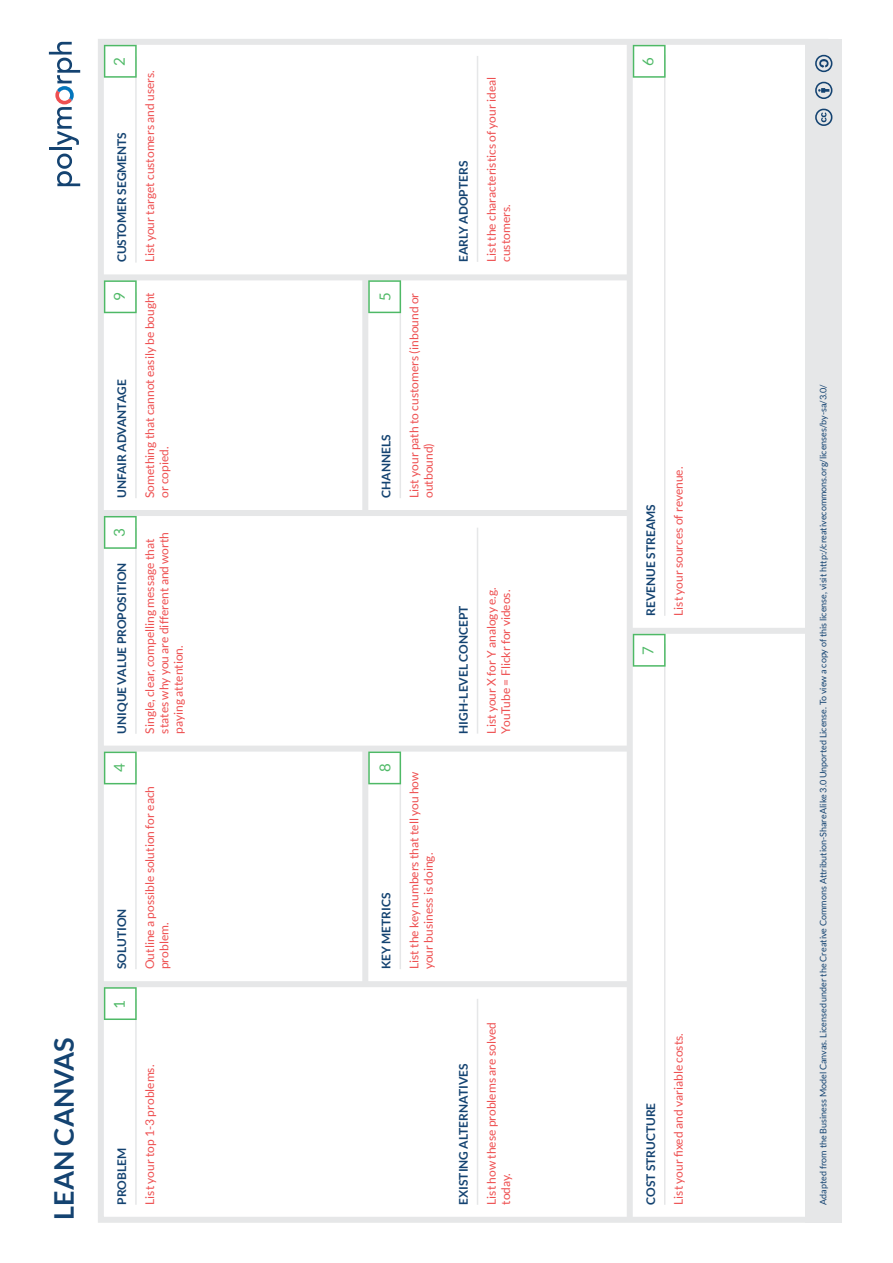
<style>
.page{position:relative;width:893px;height:1263px;background:#fff}
.page>*{position:absolute;margin:0;border:0;box-sizing:border-box;transform-origin:0 0}
.t1{font:700 27px "Lato";color:#144371}
.t2{font:15px "Lato";color:#4eb966}
.t3{font:12px/14.4px "Lato";color:#ee5051}
.t4{font:700 12px "Lato";color:#144371}
.t5{font:9px "Lato";color:#144371}
</style>
<div class="page">
<div style="left:98px;top:39px;width:730px;height:1184px;border:6px solid #e6e7e8"></div>
<div style="left:627px;top:42px;width:6px;height:1178px;background:#e6e7e8"></div>
<div style="left:630px;top:628px;width:199px;height:6px;background:#e6e7e8"></div>
<div style="left:101px;top:981px;width:529px;height:6px;background:#e6e7e8"></div>
<div style="left:101px;top:746px;width:529px;height:6px;background:#e6e7e8"></div>
<div style="left:101px;top:510px;width:529px;height:6px;background:#e6e7e8"></div>
<div style="left:101px;top:274px;width:529px;height:6px;background:#e6e7e8"></div>
<div style="left:362px;top:749px;width:6px;height:235px;background:#e6e7e8"></div>
<div style="left:362px;top:277px;width:6px;height:236px;background:#e6e7e8"></div>
<hr style="left:135px;top:999px;width:2px;height:206px;background:#e6e7e8">
<hr style="left:477px;top:999px;width:1px;height:206px;background:#e6e7e8">
<hr style="left:477px;top:528px;width:1px;height:206px;background:#e6e7e8">
<hr style="left:477px;top:56px;width:1px;height:206px;background:#e6e7e8">
<hr style="left:664px;top:644px;width:1px;height:561px;background:#e6e7e8">
<hr style="left:664px;top:55px;width:1px;height:561px;background:#e6e7e8">
<hr style="left:135px;top:763px;width:2px;height:206px;background:#e6e7e8">
<hr style="left:135px;top:528px;width:2px;height:206px;background:#e6e7e8">
<hr style="left:135px;top:292px;width:2px;height:206px;background:#e6e7e8">
<hr style="left:400px;top:763px;width:1px;height:206px;background:#e6e7e8">
<hr style="left:400px;top:292px;width:1px;height:206px;background:#e6e7e8">
<hr style="left:135px;top:57px;width:2px;height:206px;background:#e6e7e8">
<svg style="left:104px;top:987px;width:33px;height:33px"></svg>
<svg style="left:104px;top:752px;width:33px;height:32px"></svg>
<svg style="left:104px;top:516px;width:33px;height:33px"></svg>
<svg style="left:104px;top:280px;width:33px;height:33px"></svg>
<svg style="left:368px;top:751px;width:33px;height:33px"></svg>
<svg style="left:368px;top:280px;width:33px;height:33px"></svg>
<svg style="left:633px;top:634px;width:33px;height:33px"></svg>
<svg style="left:633px;top:45px;width:33px;height:33px"></svg>
<svg style="left:104px;top:45px;width:33px;height:33px"></svg>
<div style="left:805px;top:39px;width:36px;height:1184px;background:#e6e7e8"></div>
<svg style="left:815px;top:55px;width:17px;height:17px"></svg>
<svg style="left:815px;top:82px;width:17px;height:17px"></svg>
<svg style="left:815px;top:109px;width:17px;height:17px"></svg>
<svg style="left:57px;top:154px;width:23px;height:32px"></svg>
<hr style="left:49px;top:148px;width:23px;height:2px;background:#144371">
<svg style="left:49px;top:42px;width:31px;height:103px"></svg>
<h1 class="t1" style="left:48px;top:1220px;width:184px;rotate:-90deg">LEAN CANVAS</h1>
<p class="t2" style="left:111px;top:66px;width:10px;rotate:-90deg">2</p>
<p class="t4" style="left:115px;top:262px;width:132px;rotate:-90deg">CUSTOMER SEGMENTS</p>
<p class="t2" style="left:111px;top:301px;width:10px;rotate:-90deg">9</p>
<p class="t4" style="left:115px;top:498px;width:120px;rotate:-90deg">UNFAIR ADVANTAGE</p>
<p class="t2" style="left:111px;top:537px;width:10px;rotate:-90deg">3</p>
<p class="t4" style="left:115px;top:734px;width:172px;rotate:-90deg">UNIQUE VALUE PROPOSITION</p>
<p class="t2" style="left:111px;top:772px;width:10px;rotate:-90deg">4</p>
<p class="t4" style="left:115px;top:969px;width:62px;rotate:-90deg">SOLUTION</p>
<p class="t2" style="left:111px;top:1009px;width:10px;rotate:-90deg">1</p>
<p class="t3" style="left:143px;top:262px;width:193px;rotate:-90deg">List your target customers and users.</p>
<p class="t3" style="left:143px;top:498px;width:207px;rotate:-90deg">Something that cannot easily be bought or copied.</p>
<p class="t3" style="left:143px;top:734px;width:203px;rotate:-90deg">Single, clear, compelling message that states why you are different and worth paying attention.</p>
<p class="t3" style="left:143px;top:969px;width:185px;rotate:-90deg">Outline a possible solution for each problem.</p>
<p class="t4" style="left:115px;top:1205px;width:58px;rotate:-90deg">PROBLEM</p>
<p class="t3" style="left:143px;top:1205px;width:142px;rotate:-90deg">List your top 1-3 problems.</p>
<p class="t2" style="left:377px;top:301px;width:10px;rotate:-90deg">5</p>
<p class="t4" style="left:379px;top:498px;width:65px;rotate:-90deg">CHANNELS</p>
<p class="t3" style="left:407px;top:498px;width:207px;rotate:-90deg">List your path to customers (inbound or outbound)</p>
<p class="t4" style="left:457px;top:262px;width:103px;rotate:-90deg">EARLY ADOPTERS</p>
<p class="t3" style="left:484px;top:262px;width:186px;rotate:-90deg">List the characteristics of your ideal customers.</p>
<p class="t2" style="left:377px;top:772px;width:10px;rotate:-90deg">8</p>
<p class="t4" style="left:379px;top:969px;width:78px;rotate:-90deg">KEY METRICS</p>
<p class="t3" style="left:407px;top:969px;width:199px;rotate:-90deg">List the key numbers that tell you how your business is doing.</p>
<p class="t4" style="left:457px;top:734px;width:130px;rotate:-90deg">HIGH-LEVEL CONCEPT</p>
<p class="t3" style="left:484px;top:734px;width:148px;rotate:-90deg">List your X for Y analogy e.g.<br>YouTube = Flickr for videos.</p>
<p class="t4" style="left:457px;top:1205px;width:143px;rotate:-90deg">EXISTING ALTERNATIVES</p>
<p class="t3" style="left:484px;top:1205px;width:184px;rotate:-90deg">List how these problems are solved today.</p>
<p class="t2" style="left:640px;top:66px;width:10px;rotate:-90deg">6</p>
<p class="t4" style="left:644px;top:616px;width:113px;rotate:-90deg">REVENUE STREAMS</p>
<p class="t2" style="left:640px;top:654px;width:10px;rotate:-90deg">7</p>
<p class="t3" style="left:671px;top:616px;width:150px;rotate:-90deg">List your sources of revenue.</p>
<p class="t4" style="left:644px;top:1205px;width:104px;rotate:-90deg">COST STRUCTURE</p>
<p class="t3" style="left:671px;top:1205px;width:173px;rotate:-90deg">List your fixed and variable costs.</p>
<p class="t5" style="left:818px;top:1205px;width:822px;rotate:-90deg">Adapted from the Business Model Canvas. Licensed under the Creative Commons Attribution-ShareAlike 3.0 Unported License. To view a copy of this license, visit http://creativecommons.org/licenses/by-sa/3.0/</p>
</div>
